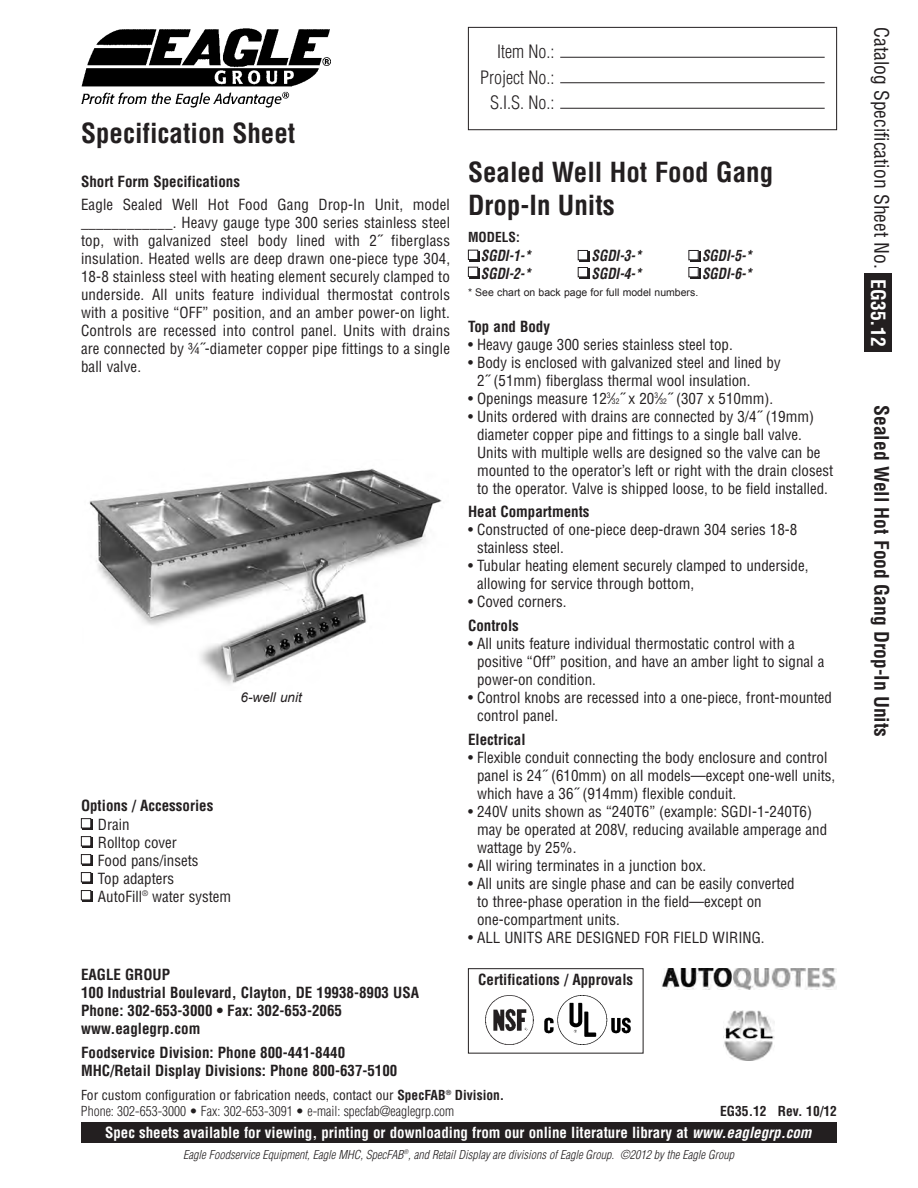
<style>
.page{position:relative;width:918px;height:1188px;background:#fff}
.page>*{position:absolute;margin:0;border:0;box-sizing:border-box;transform-origin:0 0}
.t1{font:700 condensed 27px/32.4px "Helvetica";color:#231f20}
.t2{font:condensed 19.5px "Helvetica";color:#231f20}
.t3{font:700 condensed 19.5px "Helvetica";color:#231f20}
.t4{font:300 condensed 18px/25.5px "Helvetica";color:#231f20;text-align:right}
.t5{font:condensed 15px/18px "Helvetica";color:#231f20}
.t6{font:700 condensed 15px/18px "Helvetica";color:#231f20}
.t7{font:700 condensed 15px "Helvetica";color:#fff}
.t8{font:italic 700 condensed 15px/18px "Helvetica";color:#231f20;scale:.9 1}
.t9{font:300 condensed 13.5px/16.2px "Helvetica";color:#231f20}
.t10{font:700 condensed 13.5px "Helvetica";color:#231f20}
.t11{font:italic 13.5px "Arial";color:#231f20}
.t12{font:italic 300 condensed 12px "Helvetica";color:#231f20}
.t13{font:10.5px "Arial";color:#231f20}
.s1{font-size:7.5px}
.s2{font-weight:400}
.s3{font-weight:700}
.s4{font-style:italic}
.s5{font-weight:700;color:#fff}
</style>
<div class="page">
<div style="left:864px;top:274px;width:28px;height:78px;background:#231f20"></div>
<div style="left:468px;top:27px;width:369px;height:103px;border:1px solid #231f20"></div>
<hr style="left:560px;top:82px;width:265px;height:1px;background:#231f20">
<hr style="left:560px;top:57px;width:265px;height:1px;background:#231f20">
<hr style="left:560px;top:108px;width:265px;height:1px;background:#231f20">
<img style="left:81px;top:28px;width:250px;height:79px">
<div style="left:81px;top:1122px;width:756px;height:21px;background:#231f20"></div>
<div style="left:82px;top:820px;width:11px;height:10px;background:#231f20"></div>
<div style="left:81px;top:819px;width:10px;height:9px;background:#fff"></div>
<div style="left:81px;top:818px;width:10px;height:10px;border:1px solid #231f20"></div>
<img style="left:724px;top:1011px;width:51px;height:49px">
<img style="left:662px;top:968px;width:175px;height:22px">
<div style="left:470px;top:251px;width:10px;height:10px;background:#231f20"></div>
<div style="left:468px;top:250px;width:10px;height:10px;background:#fff"></div>
<div style="left:468px;top:250px;width:10px;height:10px;border:1px solid #231f20"></div>
<div style="left:470px;top:268px;width:10px;height:10px;background:#231f20"></div>
<div style="left:468px;top:267px;width:10px;height:10px;background:#fff"></div>
<div style="left:468px;top:267px;width:10px;height:10px;border:1px solid #231f20"></div>
<div style="left:83px;top:838px;width:10px;height:10px;background:#231f20"></div>
<div style="left:81px;top:837px;width:10px;height:9px;background:#fff"></div>
<div style="left:81px;top:836px;width:10px;height:10px;border:1px solid #231f20"></div>
<div style="left:82px;top:856px;width:11px;height:10px;background:#231f20"></div>
<div style="left:81px;top:855px;width:10px;height:9px;background:#fff"></div>
<div style="left:81px;top:854px;width:10px;height:10px;border:1px solid #231f20"></div>
<div style="left:83px;top:874px;width:10px;height:10px;background:#231f20"></div>
<div style="left:81px;top:873px;width:10px;height:9px;background:#fff"></div>
<div style="left:81px;top:872px;width:10px;height:10px;border:1px solid #231f20"></div>
<div style="left:82px;top:892px;width:11px;height:10px;background:#231f20"></div>
<div style="left:81px;top:891px;width:10px;height:9px;background:#fff"></div>
<div style="left:81px;top:890px;width:10px;height:10px;border:1px solid #231f20"></div>
<div style="left:579px;top:252px;width:10px;height:10px;background:#231f20"></div>
<div style="left:578px;top:250px;width:10px;height:10px;background:#fff"></div>
<div style="left:578px;top:250px;width:10px;height:10px;border:1px solid #231f20"></div>
<div style="left:579px;top:269px;width:10px;height:10px;background:#231f20"></div>
<div style="left:578px;top:268px;width:10px;height:9px;background:#fff"></div>
<div style="left:578px;top:267px;width:10px;height:10px;border:1px solid #231f20"></div>
<div style="left:690px;top:252px;width:10px;height:10px;background:#231f20"></div>
<div style="left:689px;top:250px;width:9px;height:10px;background:#fff"></div>
<div style="left:688px;top:250px;width:11px;height:10px;border:1px solid #231f20"></div>
<div style="left:690px;top:269px;width:10px;height:10px;background:#231f20"></div>
<div style="left:689px;top:268px;width:9px;height:9px;background:#fff"></div>
<div style="left:688px;top:267px;width:11px;height:10px;border:1px solid #231f20"></div>
<div style="left:468px;top:968px;width:175px;height:86px;border:1px solid #231f20"></div>
<img style="left:89px;top:468px;width:353px;height:217px">
<img style="left:545px;top:996px;width:85px;height:49px">
<img style="left:485px;top:995px;width:49px;height:50px">
<h1 class="t1" style="left:81px;top:117px;width:216px">Specification Sheet</h1>
<p class="t6" style="left:81px;top:172px;width:161px">Short Form Specifications</p>
<p class="t5" style="left:81px;top:195px;width:371px;text-align:justify">Eagle Sealed Well Hot Food Gang Drop-In Unit, model ____________. Heavy gauge type 300 series stainless steel top, with galvanized steel body lined with 2˝ fiberglass insulation. Heated wells are deep drawn one-piece type 304, 18-8 stainless steel with heating element securely clamped to underside. All units feature individual thermostat controls with a positive “OFF” position, and an amber power-on light.<br>Controls are recessed into control panel. Units with drains are connected by ¾˝-diameter copper pipe fittings to a single ball valve.</p>
<p class="t11" style="left:241px;top:688px;width:63px">6-well unit</p>
<p class="t6" style="left:81px;top:796px;width:134px">Options / Accessories</p>
<p class="t5" style="left:98px;top:815px;width:135px">Drain<br>Rolltop cover<br>Food pans/insets<br>Top adapters<br>AutoFill<sup>®</sup> water system</p>
<p class="t6" style="left:81px;top:965px;width:340px">EAGLE GROUP<br>100 Industrial Boulevard, Clayton, DE 19938-8903 USA<br>Phone: 302-653-3000 • Fax: 302-653-2065 www.eaglegrp.com</p>
<p class="t6" style="left:81px;top:1044px;width:318px">Foodservice Division: Phone 800-441-8440<br>MHC/Retail Display Divisions: Phone 800-637-5100</p>
<p class="t4" style="left:480px;top:39px;width:76px">Item No.:<br>Project No.:<br>S.I.S. No.:</p>
<h1 class="t1" style="left:468px;top:156px;width:307px">Sealed Well Hot Food Gang<br>Drop-In Units</h1>
<p class="t10" style="left:468px;top:229px;width:53px">MODELS:</p>
<p class="t8" style="left:481px;top:246px;width:57px">SGDI-1-*<br>SGDI-2-*</p>
<p class="t8" style="left:592px;top:246px;width:57px">SGDI-3-*<br>SGDI-4-*</p>
<p class="t8" style="left:702px;top:246px;width:57px">SGDI-5-*<br>SGDI-6-*</p>
<p class="t13" style="left:468px;top:285px;width:232px">* See chart on back page for full model numbers.</p>
<p class="t6" style="left:468px;top:317px;width:84px">Top and Body</p>
<p class="t5" style="left:468px;top:335px;width:266px">• Heavy gauge 300 series stainless steel top.</p>
<p class="t5" style="left:477px;top:353px;width:305px;text-indent:-9px">• Body is enclosed with galvanized steel and lined by<br>2˝ (51mm) fiberglass thermal wool insulation.</p>
<p class="t5" style="left:468px;top:389px;width:307px">• Openings measure 12<sup>3</sup>⁄<span class="s1">32</span>˝ x 20<sup>3</sup>⁄<span class="s1">32</span>˝ (307 x 510mm).</p>
<p class="t5" style="left:477px;top:407px;width:358px;text-indent:-9px">• Units ordered with drains are connected by 3/4˝ (19mm) diameter copper pipe and fittings to a single ball valve.<br>Units with multiple wells are designed so the valve can be mounted to the operator’s left or right with the drain closest to the operator. Valve is shipped loose, to be field installed.</p>
<p class="t6" style="left:468px;top:503px;width:123px">Heat Compartments</p>
<p class="t5" style="left:477px;top:521px;width:322px;text-indent:-9px">• Constructed of one-piece deep-drawn 304 series 18-8 stainless steel.</p>
<p class="t5" style="left:477px;top:557px;width:333px;text-indent:-9px">• Tubular heating element securely clamped to underside, allowing for service through bottom,</p>
<p class="t5" style="left:468px;top:593px;width:100px">• Coved corners.</p>
<p class="t6" style="left:468px;top:617px;width:52px">Controls</p>
<p class="t5" style="left:477px;top:634px;width:349px;text-indent:-9px">• All units feature individual thermostatic control with a positive “Off” position, and have an amber light to signal a power-on condition.</p>
<p class="t5" style="left:477px;top:688px;width:357px;text-indent:-9px">• Control knobs are recessed into a one-piece, front-mounted control panel.</p>
<p class="t6" style="left:468px;top:730px;width:59px">Electrical</p>
<p class="t5" style="left:477px;top:748px;width:360px;text-indent:-9px">• Flexible conduit connecting the body enclosure and control panel is 24˝ (610mm) on all models—except one-well units, which have a 36˝ (914mm) flexible conduit.</p>
<p class="t5" style="left:477px;top:802px;width:352px;text-indent:-9px">• 240V units shown as “240T6” (example: SGDI-1-240T6) may be operated at 208V, reducing available amperage and wattage by 25%.</p>
<p class="t5" style="left:468px;top:856px;width:240px">• All wiring terminates in a junction box.</p>
<p class="t5" style="left:477px;top:874px;width:319px;text-indent:-9px">• All units are single phase and can be easily converted to three-phase operation in the field—except on one-compartment units.</p>
<p class="t5" style="left:468px;top:928px;width:298px">• ALL UNITS ARE DESIGNED FOR FIELD WIRING.</p>
<p class="t6" style="left:478px;top:970px;width:156px">Certifications / Approvals</p>
<p class="t9" style="left:81px;top:1087px;width:425px"><span class="s2">For custom configuration or fabrication needs, contact our</span> <span class="s3">SpecFAB</span><sup>®</sup> <span class="s3">Division.<br></span>Phone: 302-653-3000 • Fax: 302-653-3091 • e-mail: specfab@eaglegrp.com</p>
<p class="t10" style="left:720px;top:1103px;width:118px">EG35.12 Rev. 10/12</p>
<p class="t7" style="left:105px;top:1123px;width:708px">Spec sheets available for viewing, printing or downloading from our online literature library at <span class="s4">www.eaglegrp.com</span></p>
<p class="t12" style="left:183px;top:1147px;width:552px">Eagle Foodservice Equipment, Eagle MHC, SpecFAB<sup>®</sup>, and Retail Display are divisions of Eagle Group. ©2012 by the Eagle Group</p>
<h2 class="t2" style="left:894px;top:27px;width:321px;rotate:90deg">Catalog Specification Sheet No. <span class="s5">EG35.12</span></h2>
<h2 class="t3" style="left:893px;top:405px;width:333px;rotate:90deg">Sealed Well Hot Food Gang Drop-In Units</h2>
</div>
